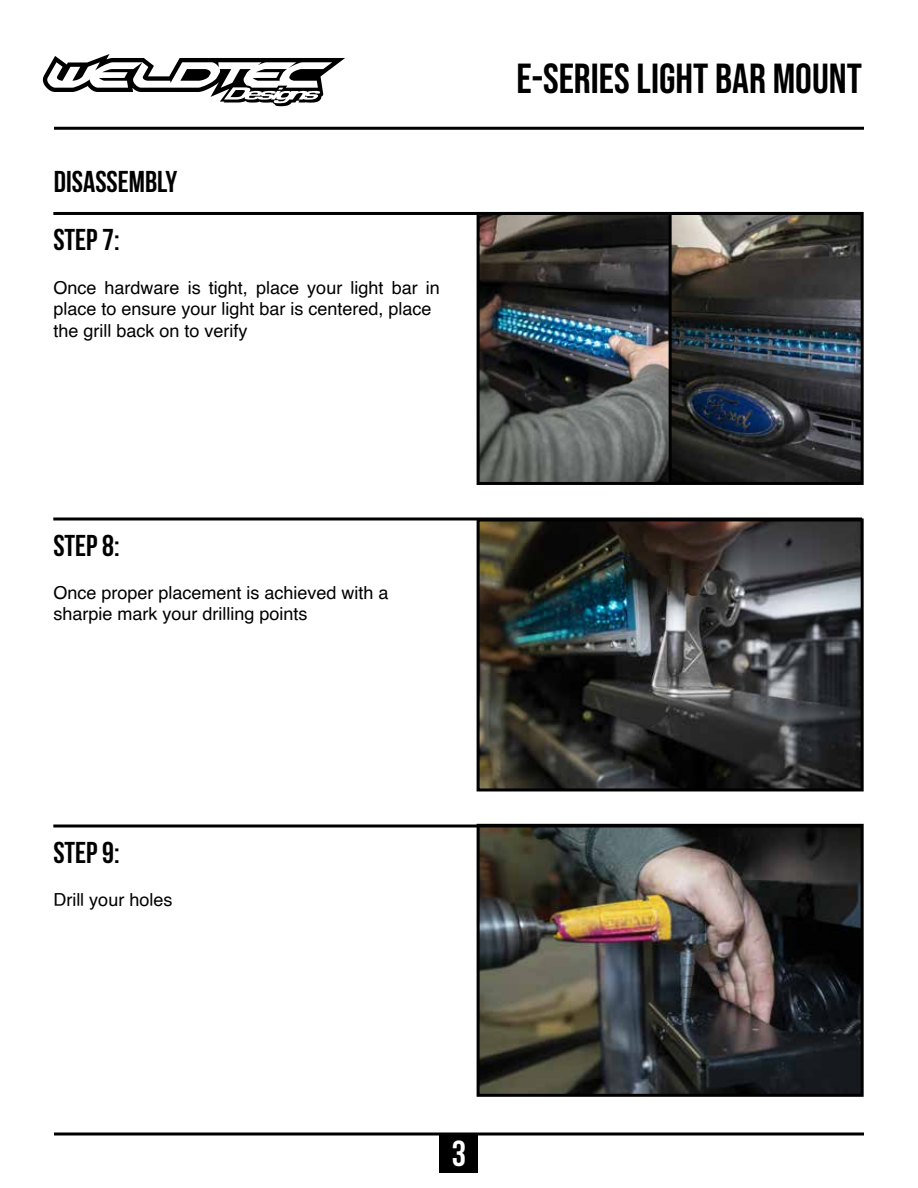
<style>
.page{position:relative;width:918px;height:1188px;background:#fff}
.page>*{position:absolute;margin:0;border:0;box-sizing:border-box;transform-origin:0 0}
.t1{font:42px "Bebas Neue";color:#000}
.t2{font:700 36px "Bebas Neue";color:#fff}
.t3{font:700 30px "Bebas Neue";color:#000}
.t4{font:18px/21.6px "Helvetica";color:#000}
</style>
<div class="page">
<div style="left:440px;top:1134px;width:38px;height:38px;background:#000"></div>
<svg style="left:43px;top:54px;width:302px;height:52px"></svg>
<hr style="left:54px;top:127px;width:810px;height:3px;background:#000">
<hr style="left:54px;top:1132px;width:810px;height:3px;background:#000">
<img style="left:481px;top:828px;width:379px;height:265px">
<div style="left:477px;top:824px;width:387px;height:273px;border:3px solid #000"></div>
<img style="left:481px;top:522px;width:379px;height:265px">
<div style="left:477px;top:518px;width:387px;height:273px;border:3px solid #000"></div>
<img style="left:481px;top:216px;width:379px;height:265px">
<div style="left:477px;top:212px;width:387px;height:273px;border:3px solid #000"></div>
<hr style="left:53px;top:517px;width:809px;height:3px;background:#000">
<hr style="left:53px;top:825px;width:809px;height:3px;background:#000">
<hr style="left:53px;top:212px;width:809px;height:3px;background:#000">
<hr style="left:669px;top:213px;width:3px;height:270px;background:#000">
<h3 class="t3" style="left:54px;top:164px;width:125px">DISASSEMBLY</h3>
<h3 class="t3" style="left:53px;top:223px;width:68px">STEP 7:</h3>
<p class="t4" style="left:53px;top:278px;width:388px">Once hardware is tight, place your light bar in place to ensure your light bar is centered, place the grill back on to verify</p>
<h3 class="t3" style="left:53px;top:528px;width:68px">STEP 8:</h3>
<p class="t4" style="left:53px;top:583px;width:337px">Once proper placement is achieved with a sharpie mark your drilling points</p>
<h1 class="t1" style="left:517px;top:54px;width:347px">E-SERIES LIGHT BAR MOUNT</h1>
<h3 class="t3" style="left:53px;top:835px;width:68px">STEP 9:</h3>
<p class="t4" style="left:53px;top:890px;width:121px">Drill your holes</p>
<h2 class="t2" style="left:452px;top:1132px;width:16px">3</h2>
</div>
